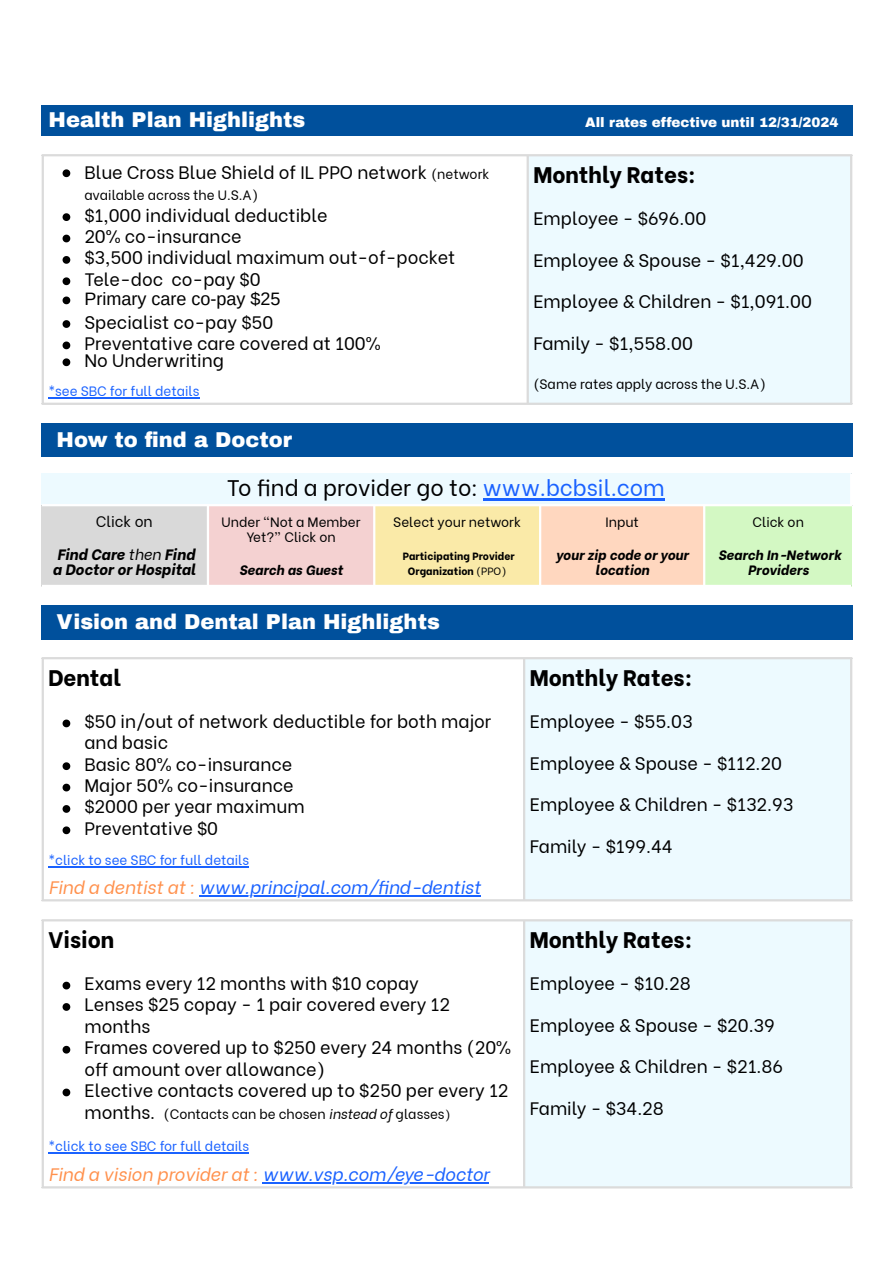
<style>
.page{position:relative;width:894px;height:1263px;background:#fff}
.page>*{position:absolute;margin:0;border:0;box-sizing:border-box;transform-origin:0 0}
.t1{font:800 22.5px "Be Vietnam";color:#000}
.t2{font:22.5px "Be Vietnam";color:#000}
.t3{font:900 21px "Archivo";color:#fff}
.t4{font:18px/21.3px "Be Vietnam";color:#000}
.t5{font:italic 18px "Be Vietnam";color:#1a62ff}
.t6{font:italic 18px "Be Vietnam";color:#ff914d}
.t7{font:18px "Arimo";color:#000}
.t8{font:italic 800 15px/14.7px "Be Vietnam";color:#000}
.t9{font:15px "Be Vietnam";color:#000}
.t10{font:13.5px/15.8px "Be Vietnam";color:#000;text-align:center}
.t11{font:13.5px "Be Vietnam";color:#1a62ff}
.t12{font:italic 800 13.5px/14.7px "Be Vietnam";color:#000;text-align:center}
.t13{font:900 13.5px "Archivo";color:#fff}
.t14{font:800 10.5px/14.7px "Be Vietnam";color:#000;text-align:center}
.s1{font-size:13.5px}
.s2{color:#1a62ff}
.s3{font-weight:400}
.s4{color:#ff914d}
.s5{font-size:18px}
.s6{font-style:italic}
.s7{font-size:12px}
</style>
<div class="page">
<div style="left:42px;top:106px;width:810px;height:30px;background:#00509c"></div>
<div style="left:527px;top:155px;width:324px;height:249px;background:#edfaff"></div>
<hr style="left:48px;top:397px;width:151px;height:1px;background:#1a62ff">
<svg style="left:63px;top:169px;width:7px;height:8px"></svg>
<svg style="left:63px;top:213px;width:7px;height:8px"></svg>
<svg style="left:63px;top:235px;width:7px;height:7px"></svg>
<svg style="left:63px;top:256px;width:7px;height:8px"></svg>
<svg style="left:63px;top:277px;width:7px;height:8px"></svg>
<svg style="left:63px;top:297px;width:7px;height:7px"></svg>
<svg style="left:63px;top:320px;width:7px;height:8px"></svg>
<svg style="left:63px;top:342px;width:7px;height:7px"></svg>
<svg style="left:63px;top:358px;width:7px;height:8px"></svg>
<hr style="left:42px;top:156px;width:2px;height:247px;background:#dbdbdb">
<hr style="left:526px;top:156px;width:2px;height:247px;background:#dbdbdb">
<hr style="left:849px;top:156px;width:3px;height:247px;background:#dbdbdb">
<hr style="left:42px;top:154px;width:810px;height:2px;background:#dbdbdb">
<hr style="left:42px;top:403px;width:810px;height:2px;background:#dbdbdb">
<div style="left:42px;top:423px;width:810px;height:34px;background:#00509c"></div>
<div style="left:42px;top:474px;width:809px;height:31px;background:#edfaff"></div>
<div style="left:42px;top:505px;width:166px;height:81px;background:#d9d9d9"></div>
<div style="left:208px;top:505px;width:166px;height:81px;background:#f4d1d1"></div>
<div style="left:374px;top:505px;width:166px;height:81px;background:#faeaa8"></div>
<div style="left:539px;top:505px;width:165px;height:81px;background:#ffd7bf"></div>
<div style="left:703px;top:505px;width:148px;height:81px;background:#d3f8c3"></div>
<hr style="left:483px;top:498px;width:181px;height:3px;background:#1a62ff">
<hr style="left:207px;top:506px;width:2px;height:79px;background:#fff">
<hr style="left:373px;top:506px;width:2px;height:79px;background:#fff">
<hr style="left:539px;top:506px;width:2px;height:79px;background:#fff">
<hr style="left:703px;top:506px;width:2px;height:79px;background:#fff">
<hr style="left:849px;top:474px;width:3px;height:30px;background:#fff">
<hr style="left:42px;top:504px;width:810px;height:2px;background:#fff">
<hr style="left:42px;top:585px;width:809px;height:2px;background:#fff">
<div style="left:42px;top:605px;width:810px;height:34px;background:#00509c"></div>
<div style="left:523px;top:658px;width:328px;height:243px;background:#edfaff"></div>
<hr style="left:48px;top:866px;width:201px;height:1px;background:#1a62ff">
<hr style="left:199px;top:896px;width:281px;height:1px;background:#1a62ff">
<svg style="left:63px;top:720px;width:7px;height:7px"></svg>
<svg style="left:63px;top:762px;width:7px;height:8px"></svg>
<svg style="left:63px;top:784px;width:7px;height:7px"></svg>
<svg style="left:63px;top:805px;width:7px;height:8px"></svg>
<svg style="left:63px;top:826px;width:7px;height:8px"></svg>
<hr style="left:42px;top:659px;width:2px;height:240px;background:#dbdbdb">
<hr style="left:523px;top:659px;width:2px;height:240px;background:#dbdbdb">
<hr style="left:849px;top:659px;width:3px;height:240px;background:#dbdbdb">
<hr style="left:42px;top:657px;width:810px;height:2px;background:#dbdbdb">
<hr style="left:42px;top:899px;width:810px;height:2px;background:#dbdbdb">
<div style="left:523px;top:920px;width:328px;height:268px;background:#edfaff"></div>
<hr style="left:48px;top:1152px;width:201px;height:1px;background:#1a62ff">
<hr style="left:263px;top:1182px;width:226px;height:2px;background:#1a62ff">
<svg style="left:63px;top:982px;width:7px;height:7px"></svg>
<svg style="left:63px;top:1003px;width:7px;height:8px"></svg>
<svg style="left:63px;top:1046px;width:7px;height:7px"></svg>
<svg style="left:63px;top:1089px;width:7px;height:7px"></svg>
<hr style="left:42px;top:921px;width:2px;height:265px;background:#dbdbdb">
<hr style="left:523px;top:921px;width:2px;height:265px;background:#dbdbdb">
<hr style="left:849px;top:921px;width:3px;height:265px;background:#dbdbdb">
<hr style="left:42px;top:919px;width:810px;height:2px;background:#dbdbdb">
<hr style="left:42px;top:1186px;width:810px;height:2px;background:#dbdbdb">
<h1 class="t3" style="left:49px;top:109px;width:258px">Health Plan Highlights</h1>
<h1 class="t13" style="left:585px;top:115px;width:255px">All rates effective until 12/31/2024</h1>
<p class="t4" style="left:84px;top:160px;width:406px">Blue Cross Blue Shield of IL PPO network <span class="s1">(network</span></p>
<p class="t10" style="left:84px;top:186px;width:175px">available across the U.S.A)</p>
<p class="t4" style="left:84px;top:203px;width:244px">$1,000 individual deductible</p>
<p class="t4" style="left:84px;top:224px;width:158px">20% co-insurance</p>
<p class="t4" style="left:84px;top:245px;width:372px">$3,500 individual maximum out-of-pocket</p>
<p class="t4" style="left:84px;top:267px;width:178px">Tele-doc co-pay $0</p>
<p class="t7" style="left:84px;top:289px;width:197px">Primary care co-pay $25</p>
<p class="t4" style="left:84px;top:309px;width:190px">Specialist co-pay $50</p>
<p class="t4" style="left:84px;top:331px;width:298px">Preventative care covered at 100%</p>
<p class="t4" style="left:84px;top:348px;width:141px">No Underwriting</p>
<p class="t11" style="left:48px;top:380px;width:152px">*see SBC for full details</p>
<h1 class="t1" style="left:533px;top:156px;width:164px">Monthly Rates:</h1>
<h2 class="t4" style="left:533px;top:206px;width:174px">Employee - $696.00</h2>
<h2 class="t4" style="left:533px;top:248px;width:272px">Employee &amp; Spouse - $1,429.00</h2>
<h2 class="t4" style="left:533px;top:289px;width:280px">Employee &amp; Children - $1,091.00</h2>
<h2 class="t4" style="left:533px;top:331px;width:161px">Family - $1,558.00</h2>
<p class="t10" style="left:533px;top:375px;width:234px">(Same rates apply across the U.S.A)</p>
<p class="t3" style="left:57px;top:428px;width:237px">How to fi nd a Doctor</p>
<p class="t2" style="left:227px;top:469px;width:439px">To find a provider go to: <span class="s2">www.bcbsil.com</span></p>
<p class="t9" style="left:96px;top:509px;width:59px">Click on</p>
<p class="t8" style="left:53px;top:546px;width:145px">Find Care <span class="s3">then</span> Find a Doctor or Hospital</p>
<p class="t10" style="left:221px;top:512px;width:140px">Under “Not a Member<br>Yet?” Click on</p>
<h1 class="t12" style="left:239px;top:561px;width:105px">Search as Guest</h1>
<h1 class="t10" style="left:393px;top:512px;width:129px">Select your network</h1>
<p class="t14" style="left:403px;top:548px;width:113px">Participating Provider<br>Organization <span class="s3">(PPO)</span></p>
<p class="t10" style="left:605px;top:512px;width:35px">Input</p>
<h1 class="t12" style="left:555px;top:547px;width:134px">your zip code or your location</h1>
<p class="t10" style="left:752px;top:512px;width:53px">Click on</p>
<h1 class="t12" style="left:718px;top:547px;width:125px">Search In-Network<br>Providers</h1>
<p class="t3" style="left:57px;top:610px;width:384px">Vision and Dental Plan Highlights</p>
<h1 class="t1" style="left:48px;top:659px;width:74px">Dental</h1>
<p class="t4" style="left:84px;top:709px;width:408px">$50 in/out of network deductible for both major and basic</p>
<p class="t4" style="left:84px;top:752px;width:209px">Basic 80% co-insurance</p>
<p class="t4" style="left:84px;top:773px;width:211px">Major 50% co-insurance</p>
<p class="t4" style="left:84px;top:794px;width:222px">$2000 per year maximum</p>
<p class="t4" style="left:84px;top:816px;width:135px">Preventative $0</p>
<p class="t11" style="left:48px;top:849px;width:202px">*click to see SBC for full details</p>
<p class="t5" style="left:48px;top:873px;width:434px"><span class="s4">Find a dentist at :</span> www.principal.com/find-dentist</p>
<h1 class="t1" style="left:48px;top:921px;width:67px">Vision</h1>
<p class="t4" style="left:84px;top:971px;width:336px">Exams every 12 months with $10 copay</p>
<p class="t4" style="left:84px;top:992px;width:367px">Lenses $25 copay - 1 pair covered every 12 months</p>
<p class="t4" style="left:84px;top:1035px;width:428px">Frames covered up to $250 every 24 months (20% off amount over allowance)</p>
<p class="t4" style="left:84px;top:1078px;width:425px">Elective contacts covered up to $250 per every 12</p>
<p class="t10" style="left:84px;top:1105px;width:367px"><span class="s5">months.</span> (Contacts can be chosen <span class="s6">instead of</span> glasses<span class="s7">)</span></p>
<h3 class="t11" style="left:48px;top:1135px;width:202px">*click to see SBC for full details</h3>
<p class="t6" style="left:48px;top:1160px;width:442px">Find a vision provider at : <span class="s2">www.vsp.com/eye-doctor</span></p>
<h1 class="t1" style="left:529px;top:659px;width:164px">Monthly Rates:</h1>
<p class="t4" style="left:529px;top:709px;width:164px">Employee - $55.03</p>
<p class="t4" style="left:529px;top:750px;width:253px">Employee &amp; Spouse - $112.20</p>
<p class="t4" style="left:529px;top:792px;width:265px">Employee &amp; Children - $132.93</p>
<p class="t4" style="left:529px;top:834px;width:144px">Family - $199.44</p>
<h1 class="t1" style="left:529px;top:921px;width:164px">Monthly Rates:</h1>
<p class="t4" style="left:529px;top:971px;width:162px">Employee - $10.28</p>
<p class="t4" style="left:529px;top:1013px;width:246px">Employee &amp; Spouse - $20.39</p>
<p class="t4" style="left:529px;top:1054px;width:255px">Employee &amp; Children - $21.86</p>
<p class="t4" style="left:529px;top:1096px;width:135px">Family - $34.28</p>
</div>
